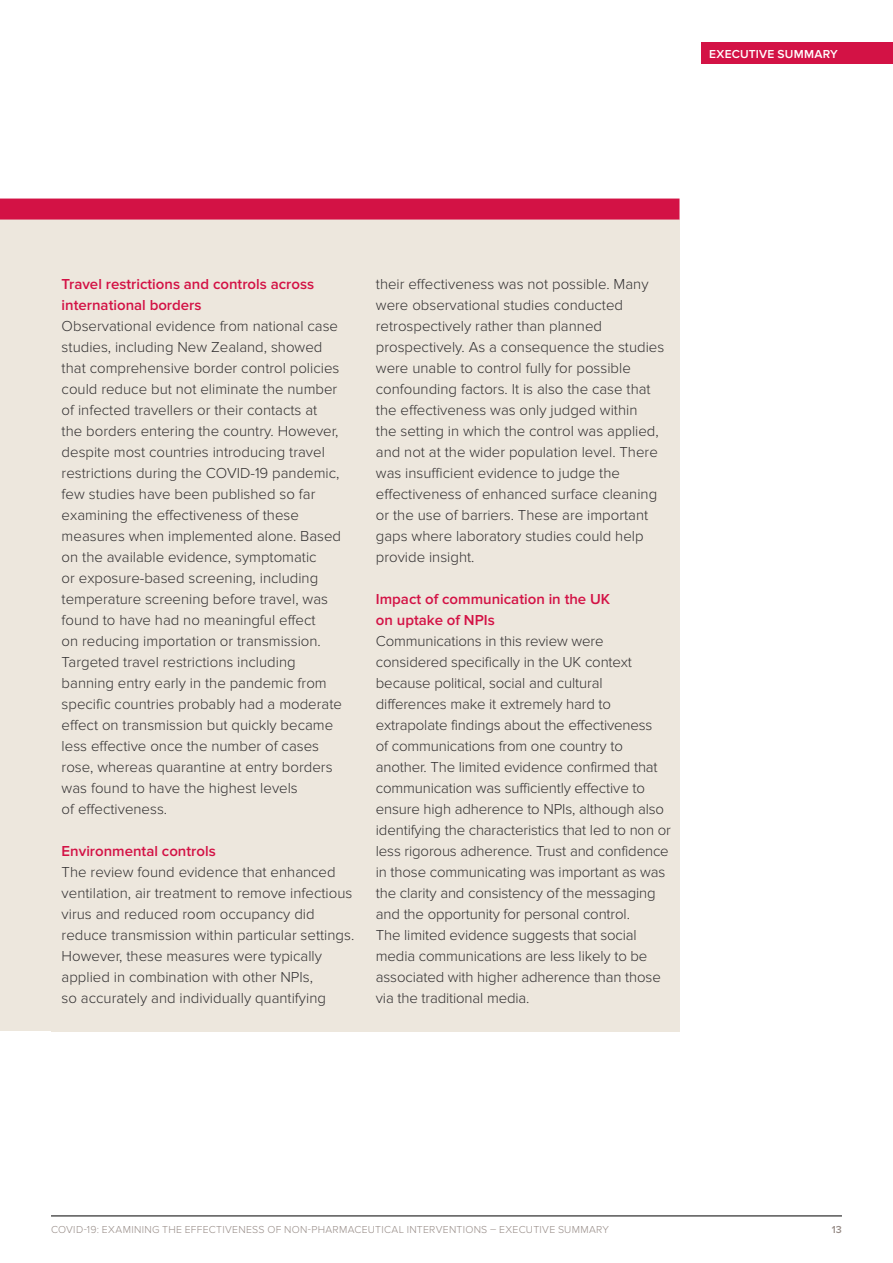
<style>
.page{position:relative;width:893px;height:1263px;background:#fff}
.page>*{position:absolute;margin:0;border:0;box-sizing:border-box;transform-origin:0 0}
.Box_body_copy_shaded{font:300 15px/21px "Proxima Nova";color:#333132}
.Box_heading_1_shaded{font:600 15px/21px "Proxima Nova";color:#d31245}
.t1{font:600 12px "Proxima Nova";letter-spacing:.02em;color:#fff}
.t2{font:300 10.5px "Proxima Nova";letter-spacing:.03em;color:#978c87}
.t3{font:600 10.5px "Proxima Nova";color:#978c87}
</style>
<div class="page">
<div style="left:701px;top:43px;width:192px;height:21px;background:#d31245"></div>
<hr style="left:51px;top:1216px;width:791px;height:1px;background:#000">
<div style="left:0;top:220px;width:679px;height:811px;background:#ede7dd"></div>
<div style="left:0;top:199px;width:679px;height:21px;background:#d31245"></div>
<p class="t1" style="left:709px;top:47px;width:130px">EXECUTIVE SUMMARY</p>
<p class="Box_heading_1_shaded" style="left:62px;top:273px;width:254px">Travel restrictions and controls across</p>
<p class="Box_heading_1_shaded" style="left:62px;top:294px;width:141px">international borders</p>
<p class="Box_body_copy_shaded" style="left:62px;top:315px;width:282px">Observational evidence from national case studies, including New Zealand, showed that comprehensive border control policies could reduce but not eliminate the number of infected travellers or their contacts at<br>the borders entering the country. However, despite most countries introducing travel restrictions during the COVID-19 pandemic, few studies have been published so far examining the effectiveness of these measures when implemented alone. Based on the available evidence, symptomatic<br>or exposure-based screening, including temperature screening before travel, was found to have had no meaningful effect<br>on reducing importation or transmission.<br>Targeted travel restrictions including banning entry early in the pandemic from specific countries probably had a moderate effect on transmission but quickly became less effective once the number of cases rose, whereas quarantine at entry borders was found to have the highest levels<br>of effectiveness.</p>
<p class="Box_heading_1_shaded" style="left:62px;top:840px;width:156px">Environmental controls</p>
<p class="Box_body_copy_shaded" style="left:62px;top:861px;width:294px">The review found evidence that enhanced ventilation, air treatment to remove infectious virus and reduced room occupancy did reduce transmission within particular settings.<br>However, these measures were typically applied in combination with other NPIs,<br>so accurately and individually quantifying</p>
<p class="Box_body_copy_shaded" style="left:376px;top:273px;width:290px">their effectiveness was not possible. Many were observational studies conducted retrospectively rather than planned prospectively. As a consequence the studies were unable to control fully for possible confounding factors. It is also the case that the effectiveness was only judged within<br>the setting in which the control was applied, and not at the wider population level. There was insufficient evidence to judge the effectiveness of enhanced surface cleaning or the use of barriers. These are important gaps where laboratory studies could help provide insight.</p>
<p class="Box_heading_1_shaded" style="left:376px;top:588px;width:236px">Impact of communication in the UK on uptake of NPIs</p>
<p class="Box_body_copy_shaded" style="left:376px;top:630px;width:296px">Communications in this review were considered specifically in the UK context because political, social and cultural differences make it extremely hard to extrapolate findings about the effectiveness<br>of communications from one country to another. The limited evidence confirmed that communication was sufficiently effective to ensure high adherence to NPIs, although also identifying the characteristics that led to non or less rigorous adherence. Trust and confidence in those communicating was important as was the clarity and consistency of the messaging and the opportunity for personal control.<br>The limited evidence suggests that social media communications are less likely to be associated with higher adherence than those via the traditional media.</p>
<p class="t2" style="left:51px;top:1223px;width:560px">COVID-19: EXAMINING THE EFFECTIVENESS OF NON-PHARMACEUTICAL INTERVENTIONS – EXECUTIVE SUMMARY</p>
<p class="t3" style="left:832px;top:1223px;width:12px">13</p>
</div>
